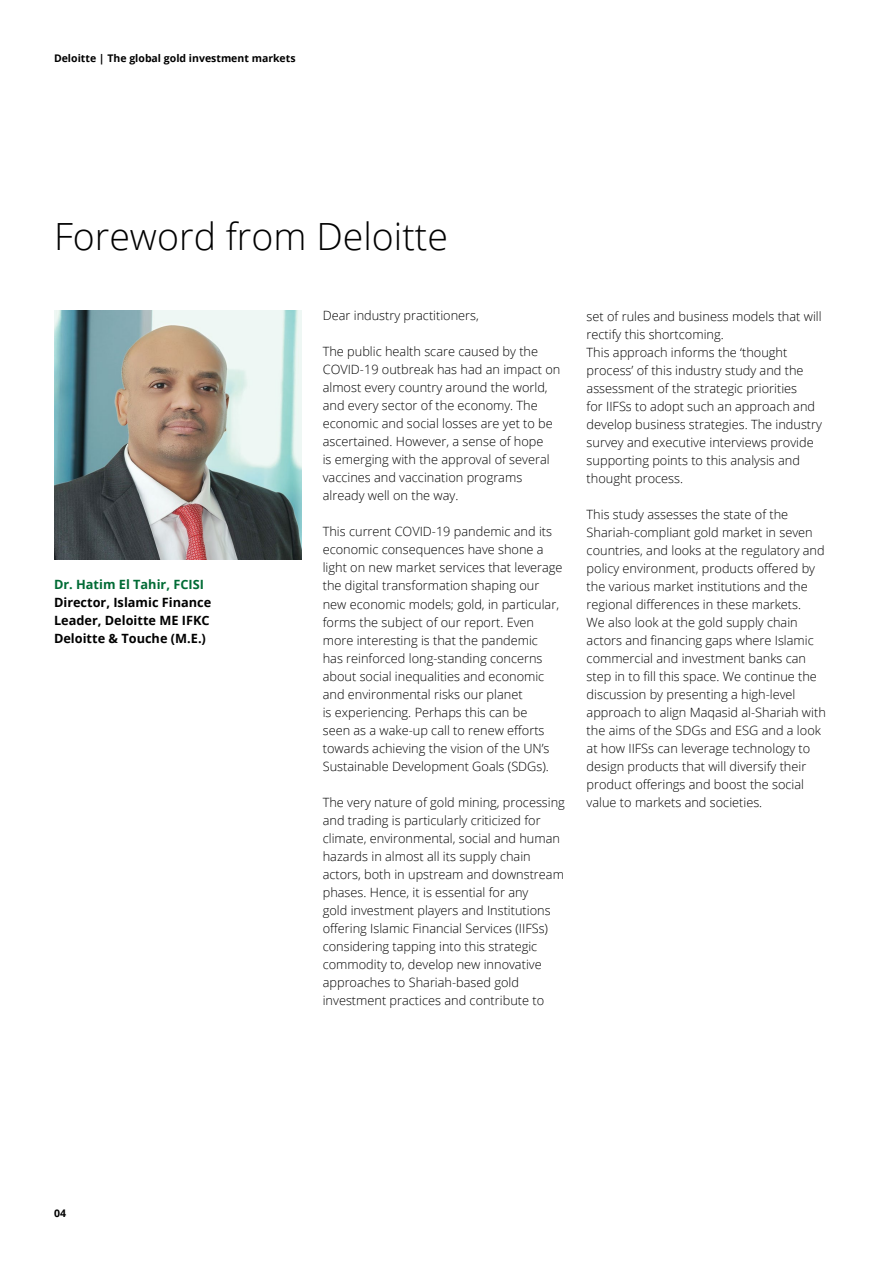
<style>
.page{position:relative;width:893px;height:1263px;background:#fff}
.page>*{position:absolute;margin:0;border:0;box-sizing:border-box;transform-origin:0 0}
.t1{font:300 37.5px "Open Sans";color:#000}
.t2{font:300 12.75px/18px "Open Sans";color:#000}
.t3{font:700 12.75px/18px "Open Sans";color:#000}
.t4{font:700 12.75px "Open Sans";color:#006b35}
.t5{font:700 10.5px "Open Sans";color:#000}
</style>
<div class="page">
<img style="left:54px;top:311px;width:247px;height:248px">
<p class="t5" style="left:54px;top:51px;width:243px">Deloitte | The global gold investment markets</p>
<h1 class="t1" style="left:54px;top:210px;width:396px">Foreword from Deloitte</h1>
<p class="t4" style="left:54px;top:575px;width:151px">Dr. Hatim El Tahir, FCISI</p>
<p class="t3" style="left:54px;top:593px;width:159px">Director, Islamic Finance<br>Leader, Deloitte ME IFKC<br>Deloitte &amp; Touche (M.E.)</p>
<p class="t2" style="left:323px;top:306px;width:158px">Dear industry practitioners,</p>
<p class="t2" style="left:323px;top:342px;width:239px">The public health scare caused by the COVID-19 outbreak has had an impact on almost every country around the world, and every sector of the economy. The economic and social losses are yet to be ascertained. However, a sense of hope<br>is emerging with the approval of several vaccines and vaccination programs already well on the way.</p>
<p class="t2" style="left:323px;top:522px;width:241px">This current COVID-19 pandemic and its economic consequences have shone a light on new market services that leverage the digital transformation shaping our new economic models; gold, in particular, forms the subject of our report. Even more interesting is that the pandemic<br>has reinforced long-standing concerns about social inequalities and economic and environmental risks our planet<br>is experiencing. Perhaps this can be<br>seen as a wake-up call to renew efforts towards achieving the vision of the UN’s Sustainable Development Goals (SDGs).</p>
<p class="t2" style="left:323px;top:792px;width:244px">The very nature of gold mining, processing and trading is particularly criticized for climate, environmental, social and human hazards in almost all its supply chain actors, both in upstream and downstream phases. Hence, it is essential for any<br>gold investment players and Institutions offering Islamic Financial Services (IIFSs) considering tapping into this strategic commodity to, develop new innovative approaches to Shariah-based gold investment practices and contribute to</p>
<p class="t2" style="left:587px;top:307px;width:237px">set of rules and business models that will rectify this shortcoming.<br>This approach informs the ‘thought process’ of this industry study and the assessment of the strategic priorities<br>for IIFSs to adopt such an approach and develop business strategies. The industry survey and executive interviews provide supporting points to this analysis and thought process.</p>
<p class="t2" style="left:587px;top:505px;width:241px">This study assesses the state of the Shariah-compliant gold market in seven countries, and looks at the regulatory and policy environment, products offered by the various market institutions and the regional differences in these markets.<br>We also look at the gold supply chain actors and financing gaps where Islamic commercial and investment banks can step in to fill this space. We continue the discussion by presenting a high-level approach to align Maqasid al-Shariah with the aims of the SDGs and ESG and a look at how IIFSs can leverage technology to design products that will diversify their product offerings and boost the social value to markets and societies.</p>
<p class="t5" style="left:54px;top:1206px;width:13px">04</p>
</div>
